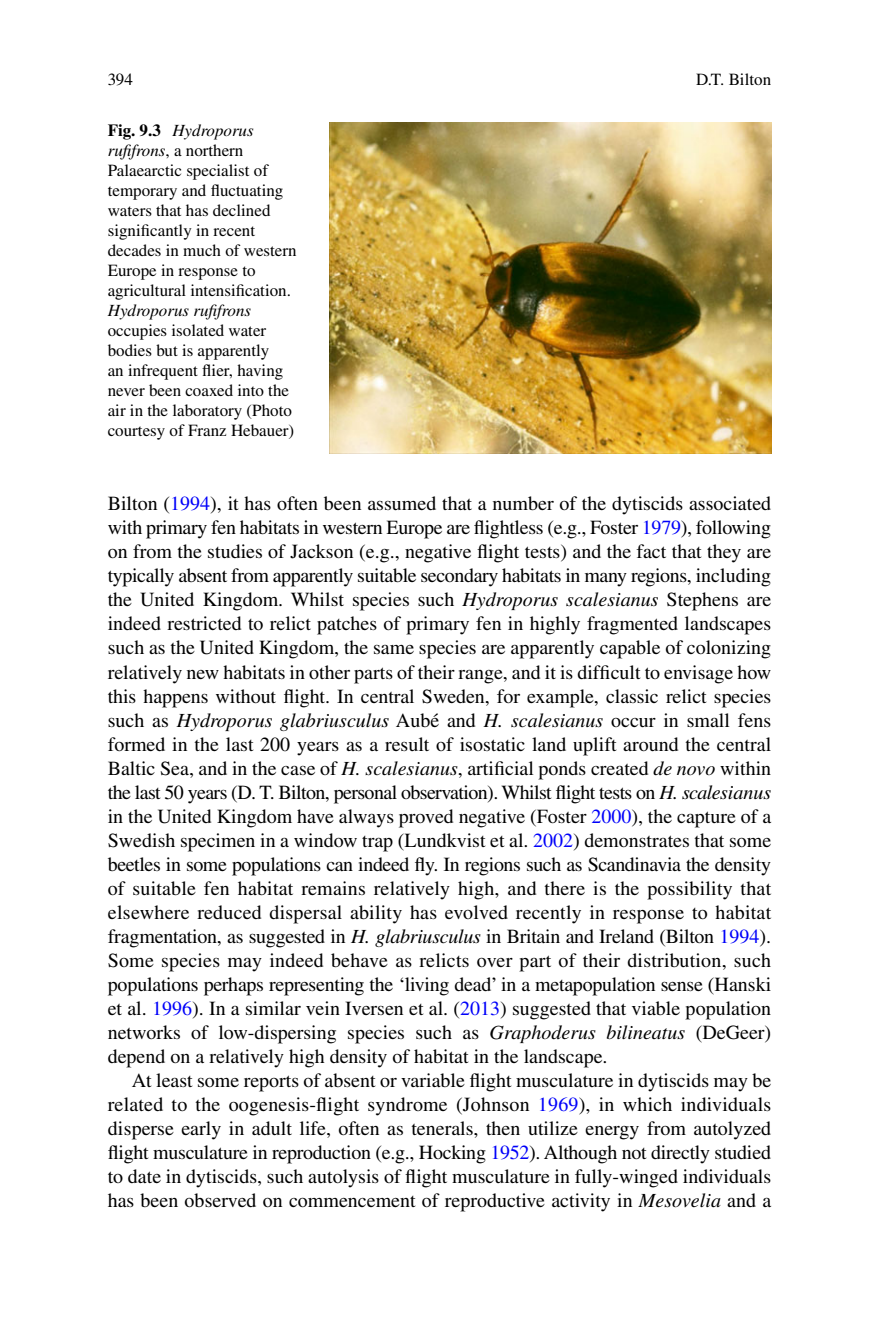
<style>
.page{position:relative;width:879px;height:1333px;background:#fff}
.page>*{position:absolute;margin:0;border:0;box-sizing:border-box;transform-origin:0 0}
.t1{font:20px/24px "Times Roman 10";color:#000;text-align:justify}
.t2{font:20px "Times Italic 10";color:#000}
.t3{font:17px/20px "Times Roman 10";color:#000}
.t4{font:17px "Times Italic 10";color:#000}
.s1{font-family:"Times";font-weight:700}
.s2{font-family:"Times Italic 10"}
.s3{color:#0000fa}
.s4{font-family:"Times Roman 10"}
</style>
<div class="page">
<img style="left:329px;top:122px;width:442px;height:331px">
<p class="t3" style="left:108px;top:71px;width:27px">394</p>
<p class="t4" style="left:108px;top:124px;width:147px"><span class="s1">Fig. 9.3</span> Hydroporus</p>
<p class="t3" style="left:108px;top:142px;width:190px"><span class="s2">rufifrons</span> , a northern<br>Palaearctic specialist of temporary and fluctuating waters that has declined significantly in recent decades in much of western<br>Europe in response to agricultural intensification.</p>
<p class="t4" style="left:108px;top:304px;width:145px">Hydroporus rufifrons</p>
<p class="t3" style="left:108px;top:322px;width:188px">occupies isolated water bodies but is apparently<br>an infrequent flier, having never been coaxed into the air in the laboratory (Photo courtesy of Franz Hebauer)</p>
<p class="t3" style="left:696px;top:71px;width:77px">D.T. Bilton</p>
<p class="t1" style="left:108px;top:493px;width:665px">Bilton ( <span class="s3">1994</span> ), it has often been assumed that a number of the dytiscids associated with primary fen habitats in western Europe are flightless (e.g., Foster <span class="s3">1979</span> ), following on from the studies of Jackson (e.g., negative flight tests) and the fact that they are typically absent from apparently suitable secondary habitats in many regions, including the United Kingdom. Whilst species such <span class="s2">Hydroporus scalesianus</span> Stephens are indeed restricted to relict patches of primary fen in highly fragmented landscapes such as the United Kingdom, the same species are apparently capable of colonizing relatively new habitats in other parts of their range, and it is difficult to envisage how this happens without flight. In central Sweden, for example, classic relict species</p>
<p class="t2" style="left:108px;top:712px;width:665px"><span class="s4">such as</span> Hydroporus glabriusculus <span class="s4">Aubé and</span> H. scalesianus <span class="s4">occur in small fens</span></p>
<p class="t1" style="left:108px;top:733px;width:665px">formed in the last 200 years as a result of isostatic land uplift around the central Baltic Sea, and in the case of <span class="s2">H. scalesianus</span> , artificial ponds created <span class="s2">de novo</span> within the last 50 years (D. T. Bilton, personal observation). Whilst flight tests on <span class="s2">H. scalesianus </span>in the United Kingdom have always proved negative (Foster <span class="s3">2000</span> ), the capture of a Swedish specimen in a window trap (Lundkvist et al. <span class="s3">2002</span> ) demonstrates that some beetles in some populations can indeed fly. In regions such as Scandinavia the density of suitable fen habitat remains relatively high, and there is the possibility that elsewhere reduced dispersal ability has evolved recently in response to habitat fragmentation, as suggested in <span class="s2">H. glabriusculus</span> in Britain and Ireland (Bilton <span class="s3">1994</span> ).<br>Some species may indeed behave as relicts over part of their distribution, such populations perhaps representing the ‘living dead’ in a metapopulation sense (Hanski et al. <span class="s3">1996</span> ). In a similar vein Iversen et al. ( <span class="s3">2013</span> ) suggested that viable population networks of low-dispersing species such as <span class="s2">Graphoderus bilineatus</span> (DeGeer) depend on a relatively high density of habitat in the landscape.</p>
<p class="t1" style="left:108px;top:1069px;width:665px;text-indent:24px">At least some reports of absent or variable flight musculature in dytiscids may be related to the oogenesis-flight syndrome (Johnson <span class="s3">1969</span> ), in which individuals disperse early in adult life, often as tenerals, then utilize energy from autolyzed flight musculature in reproduction (e.g., Hocking <span class="s3">1952</span> ). Although not directly studied to date in dytiscids, such autolysis of flight musculature in fully-winged individuals has been observed on commencement of reproductive activity in <span class="s2">Mesovelia</span> and a</p>
</div>
